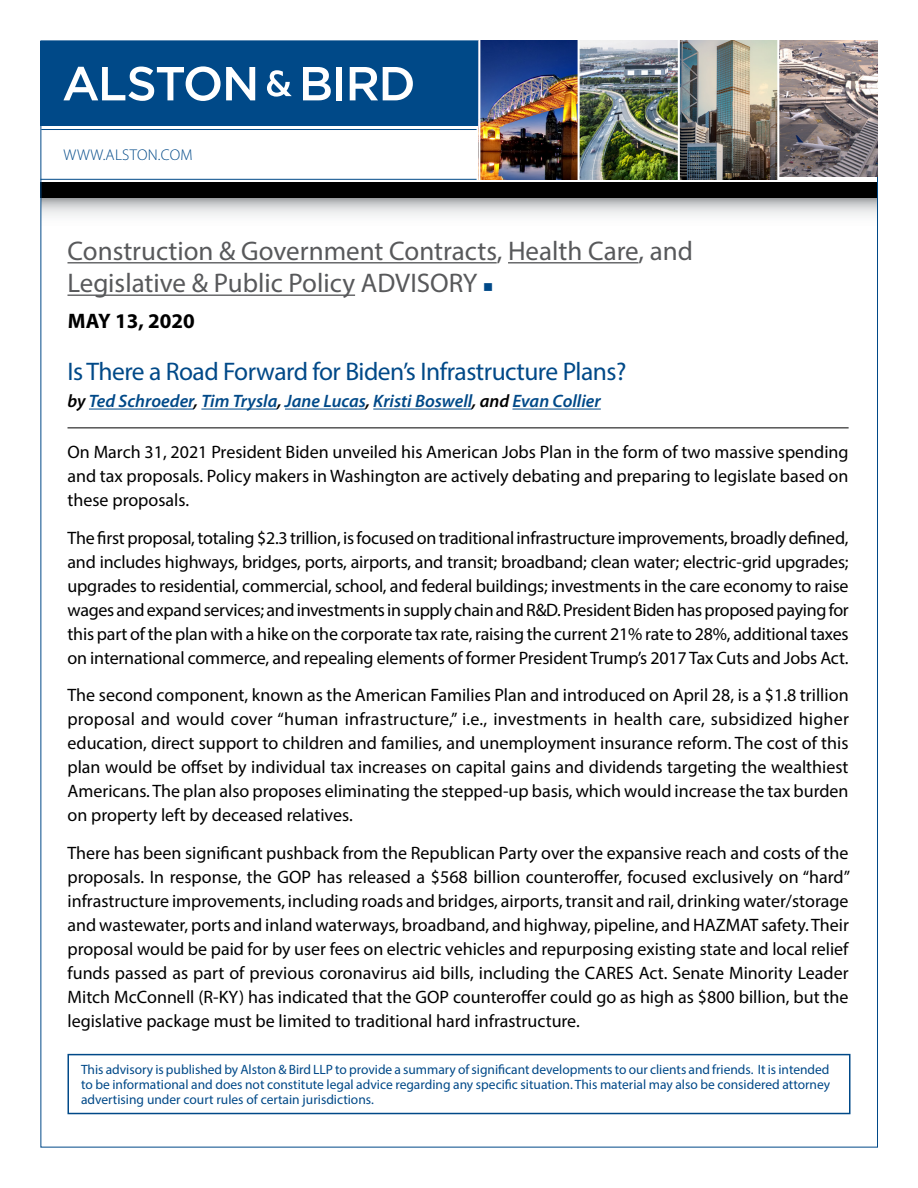
<style>
.page{position:relative;width:918px;height:1188px;background:#fff}
.page>*{position:absolute;margin:0;border:0;box-sizing:border-box;transform-origin:0 0}
.t1{font:27px/32.4px "Myriad Pro";color:#58595b}
.t2{font:25.5px "Myriad Pro";letter-spacing:-.02em;color:#004988}
.t3{font:700 21px "Myriad Pro";color:#000}
.t4{font:18px/24px "Myriad Pro";color:#000;text-align:justify}
.t5{font:italic 600 18px "Myriad Pro";color:#004988}
.t6{font:300 15.6px "Myriad Pro";letter-spacing:.02em;color:#004988}
.t7{font:13.5px/15px "Myriad Pro";color:#004988;text-align:justify}
.s1{color:#004988}
.s2{color:#000}
</style>
<div class="page">
<svg style="left:42px;top:198px;width:834px;height:18px"></svg>
<hr style="left:41px;top:129px;width:436px;height:1px;background:#004988">
<hr style="left:40px;top:179px;width:437px;height:1px;background:#004988">
<div style="left:40px;top:182px;width:838px;height:16px;background:#000"></div>
<div style="left:40px;top:41px;width:836px;height:85px;background:#004988"></div>
<img style="left:480px;top:40px;width:297px;height:140px">
<img style="left:779px;top:40px;width:99px;height:137px">
<hr style="left:578px;top:39px;width:2px;height:142px;background:#fff">
<hr style="left:478px;top:39px;width:2px;height:142px;background:#fff">
<hr style="left:678px;top:39px;width:2px;height:142px;background:#fff">
<hr style="left:777px;top:39px;width:2px;height:142px;background:#fff">
<svg style="left:63px;top:66px;width:192px;height:35px"></svg>
<svg style="left:267px;top:70px;width:25px;height:27px"></svg>
<svg style="left:303px;top:67px;width:28px;height:33px"></svg>
<div style="left:336px;top:67px;width:6px;height:33px;background:#fff"></div>
<svg style="left:350px;top:67px;width:63px;height:33px"></svg>
<div style="left:68px;top:1054px;width:782px;height:60px;border:2px solid #004988"></div>
<hr style="left:68px;top:262px;width:429px;height:1px;background:#58595b">
<hr style="left:508px;top:262px;width:130px;height:1px;background:#58595b">
<hr style="left:68px;top:295px;width:287px;height:1px;background:#58595b">
<hr style="left:68px;top:427px;width:781px;height:1px;background:#000">
<hr style="left:89px;top:409px;width:105px;height:1px;background:#004988">
<hr style="left:201px;top:409px;width:76px;height:1px;background:#004988">
<hr style="left:285px;top:409px;width:81px;height:1px;background:#004988">
<hr style="left:373px;top:409px;width:99px;height:1px;background:#004988">
<hr style="left:512px;top:409px;width:89px;height:1px;background:#004988">
<p class="t6" style="left:64px;top:145px;width:131px">WWW.ALSTON.COM</p>
<h1 class="t1" style="left:68px;top:234px;width:627px">Construction &amp; Government Contracts, Health Care, and<br>Legislative &amp; Public Policy ADVISORY <span class="s1">■</span></h1>
<p class="t3" style="left:68px;top:308px;width:129px">MAY 13, 2020</p>
<h2 class="t2" style="left:68px;top:356px;width:561px">Is There a Road Forward for Biden’s Infrastructure Plans?</h2>
<p class="t5" style="left:68px;top:390px;width:535px"><span class="s2">by</span> Ted Schroeder<span class="s2">,</span> Tim Trysla<span class="s2">,</span> Jane Lucas<span class="s2">,</span> Kristi Boswell<span class="s2">, and</span> Evan Collier</p>
<p class="t4" style="left:68px;top:440px;width:783px">On March 31, 2021 President Biden unveiled his American Jobs Plan in the form of two massive spending and tax proposals. Policy makers in Washington are actively debating and preparing to legislate based on these proposals.</p>
<p class="t4" style="left:68px;top:525px;width:783px">The first proposal, totaling $2.3 trillion, is focused on traditional infrastructure improvements, broadly defined, and includes highways, bridges, ports, airports, and transit; broadband; clean water; electric-grid upgrades; upgrades to residential, commercial, school, and federal buildings; investments in the care economy to raise wages and expand services; and investments in supply chain and R&amp;D. President Biden has proposed paying for this part of the plan with a hike on the corporate tax rate, raising the current 21% rate to 28%, additional taxes on international commerce, and repealing elements of former President Trump’s 2017 Tax Cuts and Jobs Act.</p>
<p class="t4" style="left:68px;top:683px;width:783px">The second component, known as the American Families Plan and introduced on April 28, is a $1.8 trillion proposal and would cover “human infrastructure,” i.e., investments in health care, subsidized higher education, direct support to children and families, and unemployment insurance reform. The cost of this plan would be offset by individual tax increases on capital gains and dividends targeting the wealthiest Americans. The plan also proposes eliminating the stepped-up basis, which would increase the tax burden on property left by deceased relatives.</p>
<p class="t4" style="left:68px;top:840px;width:784px">There has been significant pushback from the Republican Party over the expansive reach and costs of the proposals. In response, the GOP has released a $568 billion counteroffer, focused exclusively on “hard” infrastructure improvements, including roads and bridges, airports, transit and rail, drinking water/storage and wastewater, ports and inland waterways, broadband, and highway, pipeline, and HAZMAT safety. Their proposal would be paid for by user fees on electric vehicles and repurposing existing state and local relief funds passed as part of previous coronavirus aid bills, including the CARES Act. Senate Minority Leader Mitch McConnell (R-KY) has indicated that the GOP counteroffer could go as high as $800 billion, but the legislative package must be limited to traditional hard infrastructure.</p>
<p class="t7" style="left:81px;top:1061px;width:751px">This advisory is published by Alston &amp; Bird LLP to provide a summary of significant developments to our clients and friends. It is intended to be informational and does not constitute legal advice regarding any specific situation. This material may also be considered attorney advertising under court rules of certain jurisdictions.</p>
</div>
